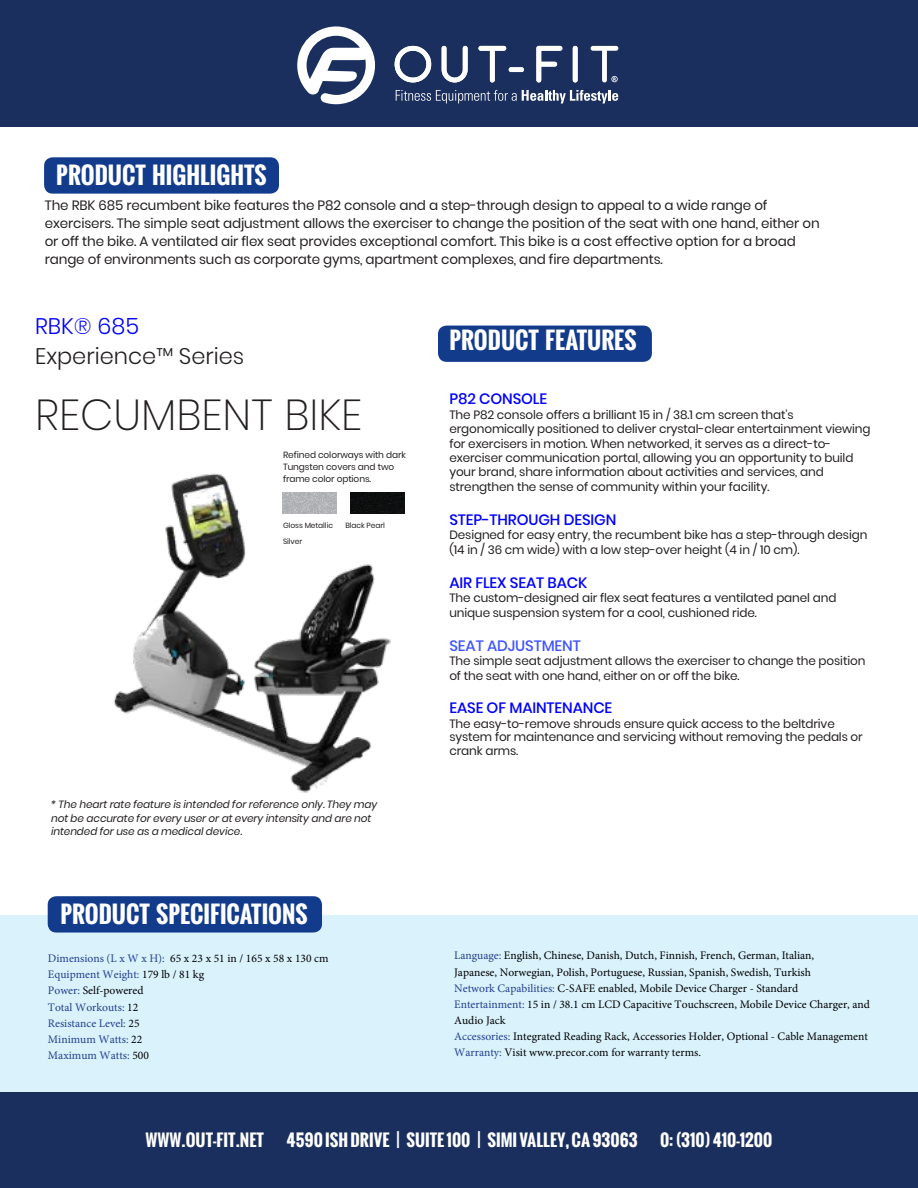
<style>
.page{position:relative;width:918px;height:1188px;background:#fff}
.page>*{position:absolute;margin:0;border:0;box-sizing:border-box;transform-origin:0 0}
.t1{font:200 43.35px "Poppins";color:#231f20}
.t2{font:700 23.25px "Oswald";color:#fff}
.t3{font:300 22.5px/29.8px "Poppins";color:#231f20}
.t4{font:700 16.5px "Oswald";color:#fff}
.t5{font:500 15px "Poppins";letter-spacing:-.01em;color:#00f}
.t6{font:500 15px "Poppins";letter-spacing:-.01em;color:#4055ff}
.t7{font:13.5px/18px "Poppins";letter-spacing:-.01em;color:#231f20}
.t8{font:12px/14.4px "Poppins";letter-spacing:-.01em;color:#231f20}
.t9{font:11.55px/16.2px "Minion Pro";color:#000}
.t10{font:11.55px/16.2px "Minion Pro";color:#24408f}
.t11{font:italic 10.5px/13.5px "Poppins";letter-spacing:-.01em;color:#231f20}
.t12{font:9px/12px "Poppins";letter-spacing:-.01em;color:#231f20}
.t13{font:7.5px/16px "Poppins";letter-spacing:-.01em;color:#231f20}
.s1{color:#00f}
.s2{color:#000}
.s3{color:#24408f}
</style>
<div class="page">
<div style="left:0;top:0;width:918px;height:126px;background:#1a2f5e"></div>
<div style="left:0;top:915px;width:918px;height:249px;background:#d9f2fc"></div>
<div style="left:0;top:1092px;width:918px;height:96px;background:#1a2f5e"></div>
<div style="left:438px;top:326px;width:214px;height:36px;background:#123b8b;border-radius:9px"></div>
<svg style="left:297px;top:26px;width:78px;height:78px"></svg>
<svg style="left:395px;top:46px;width:36px;height:36px"></svg>
<svg style="left:442px;top:46px;width:26px;height:36px"></svg>
<svg style="left:478px;top:46px;width:46px;height:36px"></svg>
<svg style="left:536px;top:46px;width:26px;height:36px"></svg>
<svg style="left:573px;top:46px;width:5px;height:36px"></svg>
<svg style="left:396px;top:90px;width:222px;height:14px"></svg>
<svg style="left:591px;top:46px;width:27px;height:36px"></svg>
<div style="left:44px;top:157px;width:235px;height:37px;background:#123b8b;border-radius:9px"></div>
<div style="left:48px;top:896px;width:274px;height:37px;background:#123b8b;border-radius:9px"></div>
<img style="left:113px;top:325px;width:413px;height:468px">
<p class="t2" style="left:56px;top:158px;width:212px">PRODUCT HIGHLIGHTS</p>
<p class="t7" style="left:45px;top:197px;width:776px">The RBK 685 recumbent bike features the P82 console and a step-through design to appeal to a wide range of exercisers. The simple seat adjustment allows the exerciser to change the position of the seat with one hand, either on or off the bike. A ventilated air flex seat provides exceptional comfort. This bike is a cost effective option for a broad range of environments such as corporate gyms, apartment complexes, and fire departments.</p>
<p class="t3" style="left:35px;top:312px;width:211px"><span class="s1">RBK® 685<br></span>Experience™ Series</p>
<p class="t1" style="left:35px;top:390px;width:329px">RECUMBENT BIKE</p>
<p class="t12" style="left:283px;top:449px;width:124px">Refined colorways with dark<br>Tungsten covers and two frame color options.</p>
<p class="t13" style="left:283px;top:517px;width:51px">Gloss Metallic<br>Silver</p>
<p class="t13" style="left:345px;top:517px;width:41px">Black Pearl</p>
<p class="t11" style="left:51px;top:798px;width:328px">* The heart rate feature is intended for reference only. They may not be accurate for every user or at every intensity and are not intended for use as a medical device.</p>
<p class="t2" style="left:60px;top:897px;width:249px">PRODUCT SPECIFICATIONS</p>
<p class="t2" style="left:449px;top:323px;width:189px">PRODUCT FEATURES</p>
<p class="t5" style="left:449px;top:390px;width:99px">P82 CONSOLE</p>
<p class="t8" style="left:449px;top:408px;width:423px">The P82 console offers a brilliant 15 in / 38.1 cm screen that’s ergonomically positioned to deliver crystal-clear entertainment viewing for exercisers in motion. When networked, it serves as a direct-to&shy;exerciser communication portal, allowing you an opportunity to build your brand, share information about activities and services, and strengthen the sense of community within your facility.</p>
<p class="t5" style="left:449px;top:511px;width:168px">STEP-THROUGH DESIGN</p>
<p class="t8" style="left:449px;top:528px;width:420px">Designed for easy entry, the recumbent bike has a step-through design (14 in / 36 cm wide) with a low step-over height (4 in / 10 cm).</p>
<p class="t5" style="left:449px;top:574px;width:139px">AIR FLEX SEAT BACK</p>
<p class="t8" style="left:449px;top:591px;width:389px">The custom-designed air flex seat features a ventilated panel and unique suspension system for a cool, cushioned ride.</p>
<p class="t6" style="left:449px;top:637px;width:133px">SEAT ADJUSTMENT</p>
<p class="t8" style="left:449px;top:654px;width:417px">The simple seat adjustment allows the exerciser to change the position of the seat with one hand, either on or off the bike.</p>
<p class="t5" style="left:449px;top:700px;width:164px">EASE OF MAINTENANCE</p>
<p class="t8" style="left:449px;top:717px;width:415px;line-height:13.8px">The easy-to-remove shrouds ensure quick access to the beltdrive system for maintenance and servicing without removing the pedals or crank arms.</p>
<p class="t10" style="left:48px;top:950px;width:282px">Dimensions (L x W x H): <span class="s2">65 x 23 x 51 in / 165 x 58 x 130 cm<br></span>Equipment Weight: <span class="s2">179 lb / 81 kg<br></span>Power: <span class="s2">Self-powered<br></span>Total Workouts: <span class="s2">12<br></span>Resistance Level: <span class="s2">25<br></span>Minimum Watts: <span class="s2">22<br></span>Maximum Watts: <span class="s2">500</span></p>
<p class="t9" style="left:454px;top:948px;width:417px"><span class="s3">Language:</span> English, Chinese, Danish, Dutch, Finnish, French, German, Italian,<br>Japanese, Norwegian, Polish, Portuguese, Russian, Spanish, Swedish, Turkish<br><span class="s3">Network Capabilities:</span> C-SAFE enabled, Mobile Device Charger - Standard <span class="s3">Entertainment:</span> 15 in / 38.1 cm LCD Capacitive Touchscreen, Mobile Device Charger, and Audio Jack<br><span class="s3">Accessories:</span> Integrated Reading Rack, Accessories Holder, Optional - Cable Management <span class="s3">Warranty:</span> Visit www.precor.com for warranty terms.</p>
<p class="t4" style="left:146px;top:1127px;width:120px">WWW.OUT-FIT.NET</p>
<p class="t4" style="left:286px;top:1127px;width:353px">4590 ISH DRIVE | SUITE 100 | SIMI VALLEY, CA 93063</p>
<p class="t4" style="left:660px;top:1127px;width:114px">0: (310) 410-1200</p>
</div>
